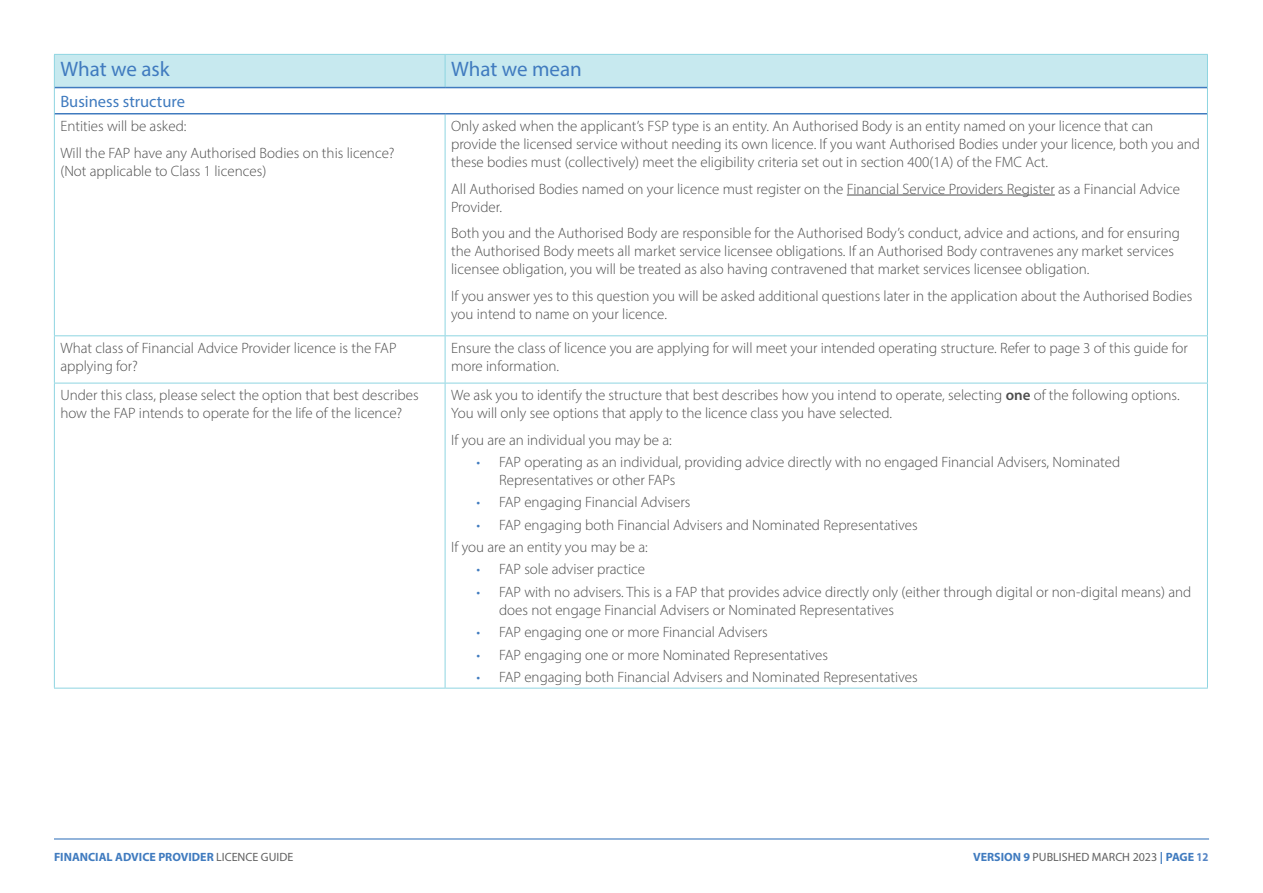
<style>
.page{position:relative;width:1263px;height:893px;background:#fff}
.page>*{position:absolute;margin:0;border:0;box-sizing:border-box;transform-origin:0 0}
.t1{font:21px "Myriad Pro";color:#407bbf}
.t2{font:16.5px "Myriad Pro";color:#407bbf}
.t3{font:300 15px/18px "Myriad Pro";color:#4d4d4d}
.t4{font:700 12px "Myriad Pro";color:#407bbf}
.t5{font:12px "Myriad Pro";color:#616161}
.s1{font-weight:600}
.s2{color:#407bbf}
.s3{font-weight:400;color:#616161}
.s4{font-weight:700;color:#407bbf}
.s5{font-weight:700;color:#5484c4}
</style>
<div class="page">
<hr style="left:54px;top:838px;width:1155px;height:1px;background:#407bbf">
<svg style="left:54px;top:54px;width:1154px;height:60px"></svg>
<hr style="left:54px;top:114px;width:1px;height:221px;background:#8ed5e1">
<hr style="left:445px;top:114px;width:1px;height:221px;background:#8ed5e1">
<hr style="left:1207px;top:114px;width:1px;height:221px;background:#8ed5e1">
<hr style="left:54px;top:335px;width:391px;height:1px;background:#8ed5e1">
<hr style="left:54px;top:336px;width:1px;height:47px;background:#8ed5e1">
<hr style="left:445px;top:335px;width:763px;height:1px;background:#8ed5e1">
<hr style="left:445px;top:336px;width:1px;height:47px;background:#8ed5e1">
<hr style="left:1207px;top:336px;width:1px;height:47px;background:#8ed5e1">
<hr style="left:54px;top:383px;width:391px;height:1px;background:#8ed5e1">
<hr style="left:54px;top:383px;width:1px;height:305px;background:#8ed5e1">
<hr style="left:445px;top:383px;width:763px;height:1px;background:#8ed5e1">
<hr style="left:445px;top:383px;width:1px;height:305px;background:#8ed5e1">
<hr style="left:1207px;top:383px;width:1px;height:305px;background:#8ed5e1">
<hr style="left:54px;top:688px;width:391px;height:1px;background:#8ed5e1">
<hr style="left:445px;top:688px;width:763px;height:1px;background:#8ed5e1">
<hr style="left:55px;top:87px;width:390px;height:1px;background:#407bbf">
<hr style="left:445px;top:87px;width:762px;height:1px;background:#407bbf">
<hr style="left:55px;top:113px;width:390px;height:1px;background:#407bbf">
<hr style="left:445px;top:113px;width:762px;height:1px;background:#407bbf">
<hr style="left:847px;top:195px;width:208px;height:1px;background:#4d4d4d">
<p class="t1" style="left:60px;top:56px;width:111px">What we ask</p>
<p class="t1" style="left:451px;top:56px;width:132px">What we mean</p>
<p class="t2" style="left:60px;top:91px;width:126px">Business structure</p>
<p class="t3" style="left:60px;top:117px;width:128px">Entities will be asked:</p>
<p class="t3" style="left:60px;top:143px;width:336px">Will the FAP have any Authorised Bodies on this licence? (Not applicable to Class 1 licences)</p>
<p class="t3" style="left:451px;top:117px;width:750px">Only asked when the applicant’s FSP type is an entity. An Authorised Body is an entity named on your licence that can provide the licensed service without needing its own licence. If you want Authorised Bodies under your licence, both you and these bodies must (collectively) meet the eligibility criteria set out in section 400(1A) of the FMC Act.</p>
<p class="t3" style="left:451px;top:179px;width:730px">All Authorised Bodies named on your licence must register on the Financial Service Providers Register as a Financial Advice<br>Provider.</p>
<p class="t3" style="left:451px;top:224px;width:730px">Both you and the Authorised Body are responsible for the Authorised Body’s conduct, advice and actions, and for ensuring the Authorised Body meets all market service licensee obligations. If an Authorised Body contravenes any market services licensee obligation, you will be treated as also having contravened that market services licensee obligation.</p>
<p class="t3" style="left:451px;top:286px;width:743px">If you answer yes to this question you will be asked additional questions later in the application about the Authorised Bodies you intend to name on your licence.</p>
<p class="t3" style="left:60px;top:339px;width:338px">What class of Financial Advice Provider licence is the FAP applying for?</p>
<p class="t3" style="left:451px;top:339px;width:738px">Ensure the class of licence you are applying for will meet your intended operating structure. Refer to page 3 of this guide for more information.</p>
<p class="t3" style="left:60px;top:386px;width:360px">Under this class, please select the option that best describes how the FAP intends to operate for the life of the licence?</p>
<p class="t3" style="left:451px;top:386px;width:730px">We ask you to identify the structure that best describes how you intend to operate, selecting <span class="s1">one</span> of the following options.<br>You will only see options that apply to the licence class you have selected.</p>
<p class="t3" style="left:451px;top:431px;width:222px">If you are an individual you may be a:</p>
<p class="t3" style="left:499px;top:453px;width:623px;text-indent:-22px"><span class="s2">•</span> FAP operating as an individual, providing advice directly with no engaged Financial Advisers, Nominated<br>Representatives or other FAPs</p>
<p class="t3" style="left:477px;top:493px;width:215px"><span class="s2">•</span> FAP engaging Financial Advisers</p>
<p class="t3" style="left:477px;top:515px;width:443px"><span class="s2">•</span> FAP engaging both Financial Advisers and Nominated Representatives</p>
<p class="t3" style="left:451px;top:538px;width:198px">If you are an entity you may be a:</p>
<p class="t3" style="left:477px;top:560px;width:170px"><span class="s2">•</span> FAP sole adviser practice</p>
<p class="t3" style="left:499px;top:582px;width:694px;text-indent:-22px"><span class="s2">•</span> FAP with no advisers. This is a FAP that provides advice directly only (either through digital or non-digital means) and does not engage Financial Advisers or Nominated Representatives</p>
<p class="t3" style="left:477px;top:623px;width:293px"><span class="s2">•</span> FAP engaging one or more Financial Advisers</p>
<p class="t3" style="left:477px;top:645px;width:353px"><span class="s2">•</span> FAP engaging one or more Nominated Representatives</p>
<p class="t3" style="left:477px;top:668px;width:443px"><span class="s2">•</span> FAP engaging both Financial Advisers and Nominated Representatives</p>
<p class="t4" style="left:54px;top:849px;width:241px">FINANCIAL ADVICE PROVIDER <span class="s3">LICENCE GUIDE</span></p>
<p class="t5" style="left:973px;top:849px;width:237px"><span class="s4">VERSION 9</span> PUBLISHED MARCH 2023 <span class="s4">| PAGE</span> <span class="s5">12</span></p>
</div>
